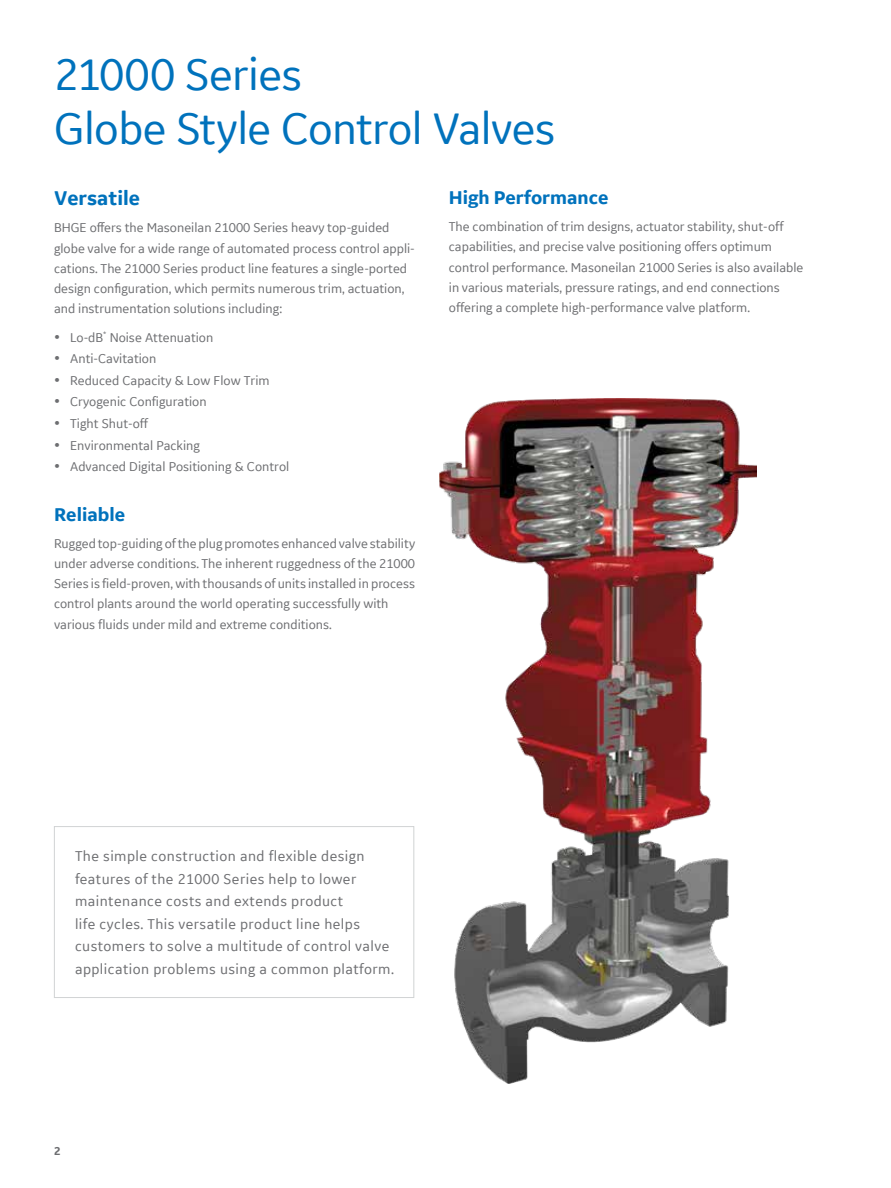
<style>
.page{position:relative;width:891px;height:1188px;background:#fff}
.page>*{position:absolute;margin:0;border:0;box-sizing:border-box;transform-origin:0 0}
.t1{font:46.5px/54.4px "GE Inspira Sans";letter-spacing:-.015em;color:#0072bc}
.t2{font:700 21px "GE Inspira Sans";color:#0072bc}
.t3{font:700 19.5px "GE Inspira Sans";color:#0072bc}
.t4{font:15px/22.5px "GE Inspira Sans";letter-spacing:.03em;color:#6d6e71}
.t5{font:13.5px/20.2px "GE Inspira Sans";color:#6d6e71}
.t6{font:700 12px "GE Inspira Sans";color:#6d6e71}
.s1{font-size:18px}
</style>
<div class="page">
<img style="left:440px;top:398px;width:316px;height:685px">
<div style="left:54px;top:826px;width:360px;height:172px;border:1px solid #d1d3d4"></div>
<h1 class="t1" style="left:54px;top:46px;width:503px">21000 Series<br>Globe Style Control Valves</h1>
<h2 class="t2" style="left:54px;top:185px;width:88px">Versatile</h2>
<p class="t5" style="left:54px;top:217px;width:362px">BHGE offers the Masoneilan 21000 Series heavy top-guided globe valve for a wide range of automated process control appli&shy;cations. The 21000 Series product line features a single-ported design configuration, which permits numerous trim, actuation, and instrumentation solutions including:</p>
<p class="t5" style="left:54px;top:327px;width:161px"><span class="s1">•</span> Lo-dB<sup>*</sup> Noise Attenuation</p>
<p class="t5" style="left:54px;top:348px;width:104px"><span class="s1">•</span> Anti-Cavitation</p>
<p class="t5" style="left:54px;top:370px;width:217px"><span class="s1">•</span> Reduced Capacity &amp; Low Flow Trim</p>
<p class="t5" style="left:54px;top:391px;width:154px"><span class="s1">•</span> Cryogenic Configuration</p>
<p class="t5" style="left:54px;top:413px;width:95px"><span class="s1">•</span> Tight Shut-off</p>
<p class="t5" style="left:54px;top:435px;width:148px"><span class="s1">•</span> Environmental Packing</p>
<p class="t5" style="left:54px;top:456px;width:237px"><span class="s1">•</span> Advanced Digital Positioning &amp; Control</p>
<h3 class="t3" style="left:54px;top:502px;width:73px">Reliable</h3>
<p class="t5" style="left:54px;top:533px;width:363px">Rugged top-guiding of the plug promotes enhanced valve stability under adverse conditions. The inherent ruggedness of the 21000<br>Series is field-proven, with thousands of units installed in process control plants around the world operating successfully with various fluids under mild and extreme conditions.</p>
<h3 class="t3" style="left:449px;top:186px;width:161px">High Performance</h3>
<p class="t5" style="left:449px;top:216px;width:356px">The combination of trim designs, actuator stability, shut-off capabilities, and precise valve positioning offers optimum control performance. Masoneilan 21000 Series is also available in various materials, pressure ratings, and end connections offering a complete high-performance valve platform.</p>
<p class="t4" style="left:75px;top:845px;width:321px">The simple construction and flexible design features of the 21000 Series help to lower maintenance costs and extends product<br>life cycles. This versatile product line helps customers to solve a multitude of control valve application problems using a common platform.</p>
<p class="t6" style="left:54px;top:1143px;width:8px">2</p>
</div>
